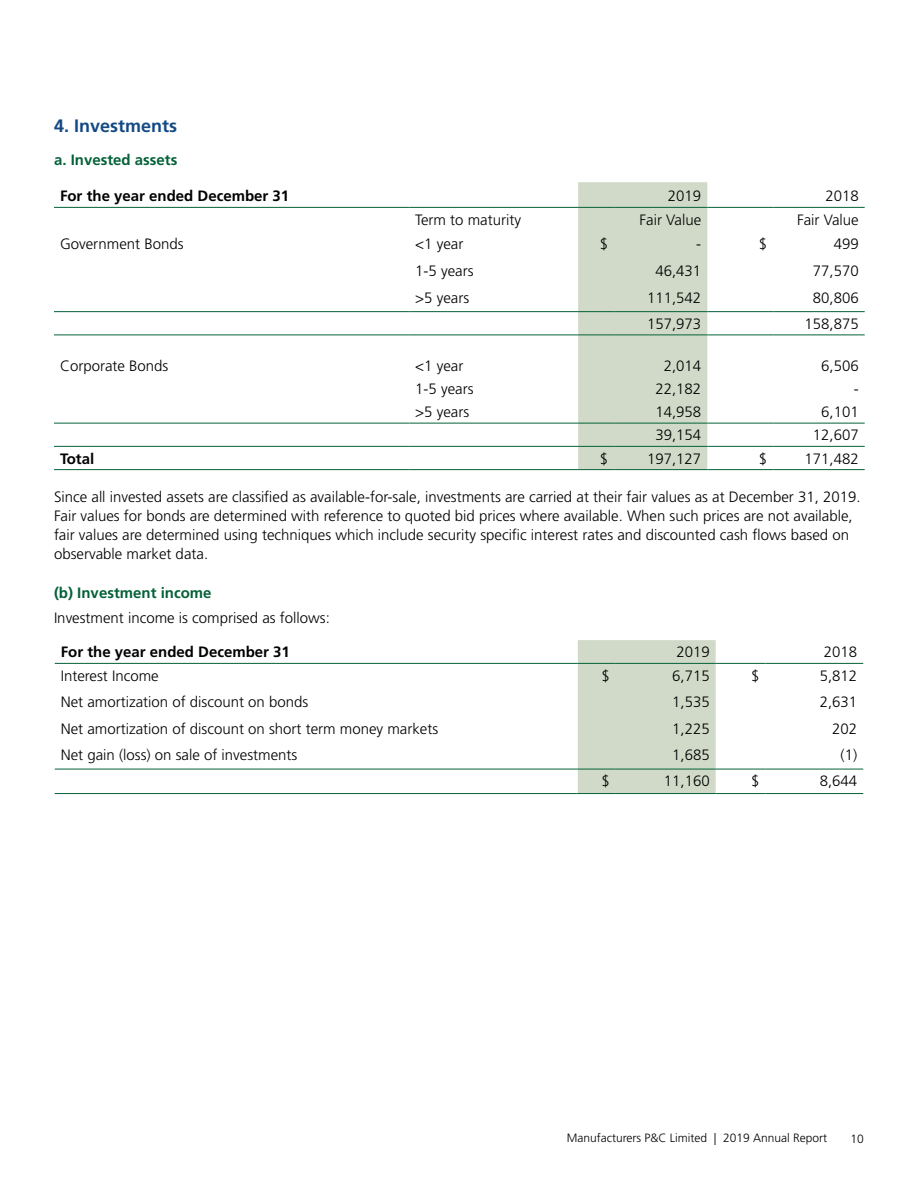
<style>
.page{position:relative;width:918px;height:1188px;background:#fff}
.page>*{position:absolute;margin:0;border:0;box-sizing:border-box;transform-origin:0 0}
.t1{font:700 18px "Frutiger LT Pro";color:#144a84}
.Body___P{font:300 15px "Frutiger LT Pro";color:#000}
.Footnote{font:300 15px/18.8px "Frutiger LT Pro";color:#000}
.Body___P-2{font:700 15px "Frutiger LT Pro";color:#000}
.Letter_List{font:700 15px "Frutiger LT Pro";color:#046138}
.t2{font:300 12px "Frutiger LT Pro";color:#000}
</style>
<div class="page">
<div style="left:578px;top:182px;width:129px;height:287px;background:#d1dac8"></div>
<hr style="left:54px;top:311px;width:355px;height:1px;background:#046138">
<hr style="left:409px;top:311px;width:169px;height:1px;background:#046138">
<hr style="left:578px;top:311px;width:36px;height:1px;background:#046138">
<hr style="left:614px;top:311px;width:93px;height:1px;background:#046138">
<hr style="left:707px;top:311px;width:66px;height:1px;background:#046138">
<hr style="left:773px;top:311px;width:92px;height:1px;background:#046138">
<hr style="left:54px;top:335px;width:355px;height:1px;background:#046138">
<hr style="left:409px;top:335px;width:169px;height:1px;background:#046138">
<hr style="left:578px;top:335px;width:36px;height:1px;background:#046138">
<hr style="left:614px;top:335px;width:93px;height:1px;background:#046138">
<hr style="left:707px;top:335px;width:66px;height:1px;background:#046138">
<hr style="left:773px;top:335px;width:92px;height:1px;background:#046138">
<hr style="left:54px;top:207px;width:355px;height:1px;background:#046138">
<hr style="left:409px;top:207px;width:169px;height:1px;background:#046138">
<hr style="left:578px;top:207px;width:36px;height:1px;background:#046138">
<hr style="left:614px;top:207px;width:93px;height:1px;background:#046138">
<hr style="left:707px;top:207px;width:66px;height:1px;background:#046138">
<hr style="left:773px;top:207px;width:92px;height:1px;background:#046138">
<hr style="left:54px;top:423px;width:355px;height:1px;background:#046138">
<hr style="left:409px;top:423px;width:169px;height:1px;background:#046138">
<hr style="left:578px;top:423px;width:36px;height:1px;background:#046138">
<hr style="left:614px;top:423px;width:93px;height:1px;background:#046138">
<hr style="left:707px;top:423px;width:66px;height:1px;background:#046138">
<hr style="left:773px;top:423px;width:92px;height:1px;background:#046138">
<hr style="left:54px;top:446px;width:355px;height:1px;background:#046138">
<hr style="left:409px;top:446px;width:169px;height:1px;background:#046138">
<hr style="left:578px;top:446px;width:36px;height:1px;background:#046138">
<hr style="left:614px;top:446px;width:93px;height:1px;background:#046138">
<hr style="left:707px;top:446px;width:66px;height:1px;background:#046138">
<hr style="left:773px;top:446px;width:92px;height:1px;background:#046138">
<hr style="left:54px;top:469px;width:355px;height:1px;background:#046138">
<hr style="left:409px;top:469px;width:169px;height:1px;background:#046138">
<hr style="left:578px;top:469px;width:36px;height:1px;background:#046138">
<hr style="left:614px;top:469px;width:93px;height:1px;background:#046138">
<hr style="left:707px;top:469px;width:66px;height:1px;background:#046138">
<hr style="left:773px;top:469px;width:92px;height:1px;background:#046138">
<div style="left:578px;top:640px;width:138px;height:153px;background:#d1dac8"></div>
<hr style="left:55px;top:663px;width:523px;height:1px;background:#046138">
<hr style="left:578px;top:663px;width:38px;height:1px;background:#046138">
<hr style="left:616px;top:663px;width:100px;height:1px;background:#046138">
<hr style="left:716px;top:663px;width:49px;height:1px;background:#046138">
<hr style="left:765px;top:663px;width:98px;height:1px;background:#046138">
<hr style="left:55px;top:769px;width:523px;height:1px;background:#046138">
<hr style="left:578px;top:769px;width:38px;height:1px;background:#046138">
<hr style="left:616px;top:769px;width:100px;height:1px;background:#046138">
<hr style="left:716px;top:769px;width:49px;height:1px;background:#046138">
<hr style="left:765px;top:769px;width:98px;height:1px;background:#046138">
<hr style="left:55px;top:793px;width:523px;height:1px;background:#046138">
<hr style="left:578px;top:793px;width:38px;height:1px;background:#046138">
<hr style="left:616px;top:793px;width:100px;height:1px;background:#046138">
<hr style="left:716px;top:793px;width:49px;height:1px;background:#046138">
<hr style="left:765px;top:793px;width:98px;height:1px;background:#046138">
<h3 class="t1" style="left:54px;top:115px;width:125px">4. Investments</h3>
<p class="Letter_List" style="left:54px;top:151px;width:125px">a. Invested assets</p>
<p class="Body___P-2" style="left:60px;top:187px;width:231px">For the year ended December 31</p>
<p class="Body___P" style="left:668px;top:187px;width:35px">2019</p>
<p class="Body___P" style="left:825px;top:187px;width:35px">2018</p>
<p class="Body___P" style="left:415px;top:211px;width:107px">Term to maturity</p>
<p class="Body___P" style="left:640px;top:211px;width:63px">Fair Value</p>
<p class="Body___P" style="left:797px;top:211px;width:63px">Fair Value</p>
<p class="Body___P" style="left:60px;top:235px;width:125px">Government Bonds</p>
<p class="Body___P" style="left:415px;top:235px;width:50px">&lt;1 year</p>
<p class="Body___P" style="left:600px;top:235px;width:10px">$</p>
<p class="Body___P" style="left:696px;top:235px;width:6px">-</p>
<p class="Body___P" style="left:759px;top:235px;width:10px">$</p>
<p class="Body___P" style="left:834px;top:235px;width:27px">499</p>
<p class="Body___P" style="left:415px;top:262px;width:60px">1-5 years</p>
<p class="Body___P" style="left:655px;top:262px;width:47px">46,431</p>
<p class="Body___P" style="left:813px;top:262px;width:47px">77,570</p>
<p class="Body___P" style="left:415px;top:289px;width:56px">&gt;5 years</p>
<p class="Body___P" style="left:647px;top:289px;width:56px">111,542</p>
<p class="Body___P" style="left:813px;top:289px;width:47px">80,806</p>
<p class="Body___P" style="left:647px;top:315px;width:56px">157,973</p>
<p class="Body___P" style="left:804px;top:315px;width:56px">158,875</p>
<p class="Body___P" style="left:60px;top:357px;width:110px">Corporate Bonds</p>
<p class="Body___P" style="left:415px;top:357px;width:50px">&lt;1 year</p>
<p class="Body___P" style="left:664px;top:357px;width:39px">2,014</p>
<p class="Body___P" style="left:821px;top:357px;width:39px">6,506</p>
<p class="Body___P" style="left:415px;top:380px;width:60px">1-5 years</p>
<p class="Body___P" style="left:655px;top:380px;width:47px">22,182</p>
<p class="Body___P" style="left:854px;top:380px;width:6px">-</p>
<p class="Body___P" style="left:415px;top:403px;width:55px">&gt;5 years</p>
<p class="Body___P" style="left:655px;top:403px;width:47px">14,958</p>
<p class="Body___P" style="left:821px;top:403px;width:39px">6,101</p>
<p class="Body___P" style="left:655px;top:426px;width:47px">39,154</p>
<p class="Body___P" style="left:813px;top:426px;width:47px">12,607</p>
<p class="Body___P-2" style="left:60px;top:450px;width:36px">Total</p>
<p class="Body___P" style="left:600px;top:450px;width:10px">$</p>
<p class="Body___P" style="left:647px;top:450px;width:56px">197,127</p>
<p class="Body___P" style="left:759px;top:450px;width:10px">$</p>
<p class="Body___P" style="left:804px;top:450px;width:56px">171,482</p>
<p class="Footnote" style="left:54px;top:488px;width:808px">Since all invested assets are classified as available-for-sale, investments are carried at their fair values as at December 31, 2019.<br>Fair values for bonds are determined with reference to quoted bid prices where available. When such prices are not available, fair values are determined using techniques which include security specific interest rates and discounted cash flows based on observable market data.</p>
<p class="Letter_List" style="left:54px;top:584px;width:159px">(b) Investment income</p>
<p class="Body___P" style="left:54px;top:609px;width:277px">Investment income is comprised as follows:</p>
<p class="Body___P-2" style="left:61px;top:643px;width:231px">For the year ended December 31</p>
<p class="Body___P" style="left:676px;top:643px;width:35px">2019</p>
<p class="Body___P" style="left:824px;top:643px;width:35px">2018</p>
<p class="Body___P" style="left:61px;top:667px;width:100px">Interest Income</p>
<p class="Body___P" style="left:602px;top:667px;width:10px">$</p>
<p class="Body___P" style="left:672px;top:667px;width:39px">6,715</p>
<p class="Body___P" style="left:751px;top:667px;width:10px">$</p>
<p class="Body___P" style="left:820px;top:667px;width:39px">5,812</p>
<p class="Body___P" style="left:61px;top:693px;width:249px">Net amortization of discount on bonds</p>
<p class="Body___P" style="left:672px;top:693px;width:39px">1,535</p>
<p class="Body___P" style="left:820px;top:693px;width:39px">2,631</p>
<p class="Body___P" style="left:61px;top:720px;width:379px">Net amortization of discount on short term money markets</p>
<p class="Body___P" style="left:672px;top:720px;width:39px">1,225</p>
<p class="Body___P" style="left:832px;top:720px;width:27px">202</p>
<p class="Body___P" style="left:61px;top:746px;width:238px">Net gain (loss) on sale of investments</p>
<p class="Body___P" style="left:672px;top:746px;width:39px">1,685</p>
<p class="Body___P" style="left:841px;top:746px;width:18px">(1)</p>
<p class="Body___P" style="left:602px;top:772px;width:10px">$</p>
<p class="Body___P" style="left:664px;top:772px;width:47px">11,160</p>
<p class="Body___P" style="left:751px;top:772px;width:10px">$</p>
<p class="Body___P" style="left:820px;top:772px;width:39px">8,644</p>
<p class="t2" style="left:567px;top:1131px;width:262px">Manufacturers P&amp;C Limited | 2019 Annual Report</p>
<p class="t2" style="left:851px;top:1132px;width:15px">10</p>
</div>
